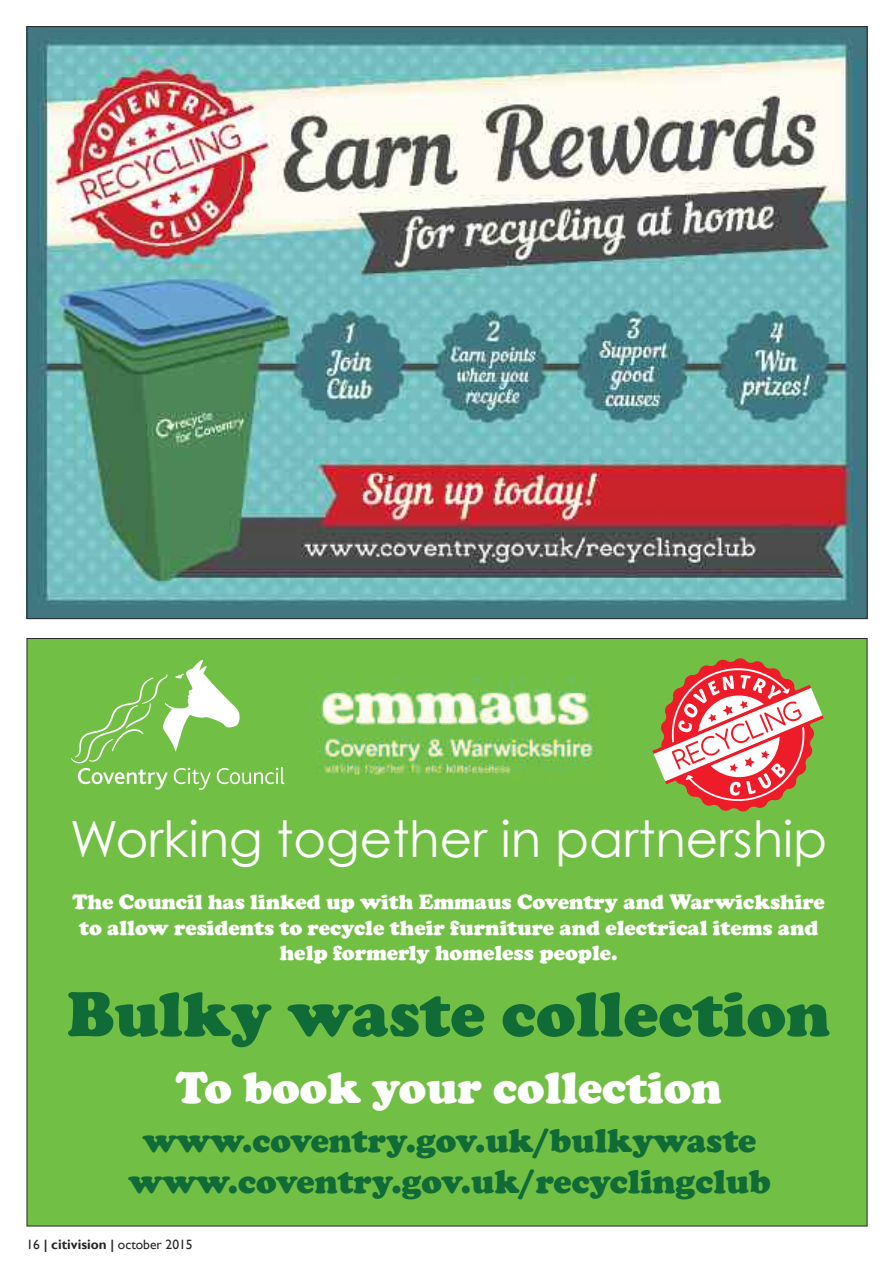
<style>
.page{position:relative;width:893px;height:1263px;background:#fff}
.page>*{position:absolute;margin:0;border:0;box-sizing:border-box;transform-origin:0 0}
.t1{font:900 65.7px "Cooper";color:#106b37}
.t2{font:49.95px "Century Gothic";color:#fff}
.t3{font:900 45.75px "Cooper";color:#fff}
.t4{font:900 34.35px/41.1px "Cooper";color:#106b37;text-align:center}
.t5{font:900 21.45px/25.7px "Cooper";color:#fff;text-align:center}
.t6{font:13.5px "Gill Sans";color:#272627}
.s1{font-weight:700}
</style>
<div class="page">
<img style="left:29px;top:28px;width:836px;height:589px">
<div style="left:27px;top:639px;width:840px;height:587px;background:#72bf45"></div>
<svg style="left:71px;top:660px;width:213px;height:130px"></svg>
<img style="left:305px;top:678px;width:290px;height:97px">
<svg style="left:652px;top:658px;width:172px;height:154px"></svg>
<h2 class="t2" style="left:70px;top:807px;width:758px">Working together in partnership</h2>
<p class="t5" style="left:73px;top:889px;width:754px">The Council has linked up with Emmaus Coventry and Warwickshire to allow residents to recycle their furniture and electrical items and help formerly homeless people.</p>
<h1 class="t1" style="left:67px;top:976px;width:764px">Bulky waste collection</h1>
<h3 class="t3" style="left:176px;top:1061px;width:548px">To book your collection</h3>
<h3 class="t4" style="left:129px;top:1120px;width:644px">www.coventry.gov.uk/bulkywaste www.coventry.gov.uk/recyclingclub</h3>
<p class="t6" style="left:26px;top:1236px;width:168px">16 <span class="s1">| citivision |</span> october 2015</p>
</div>
